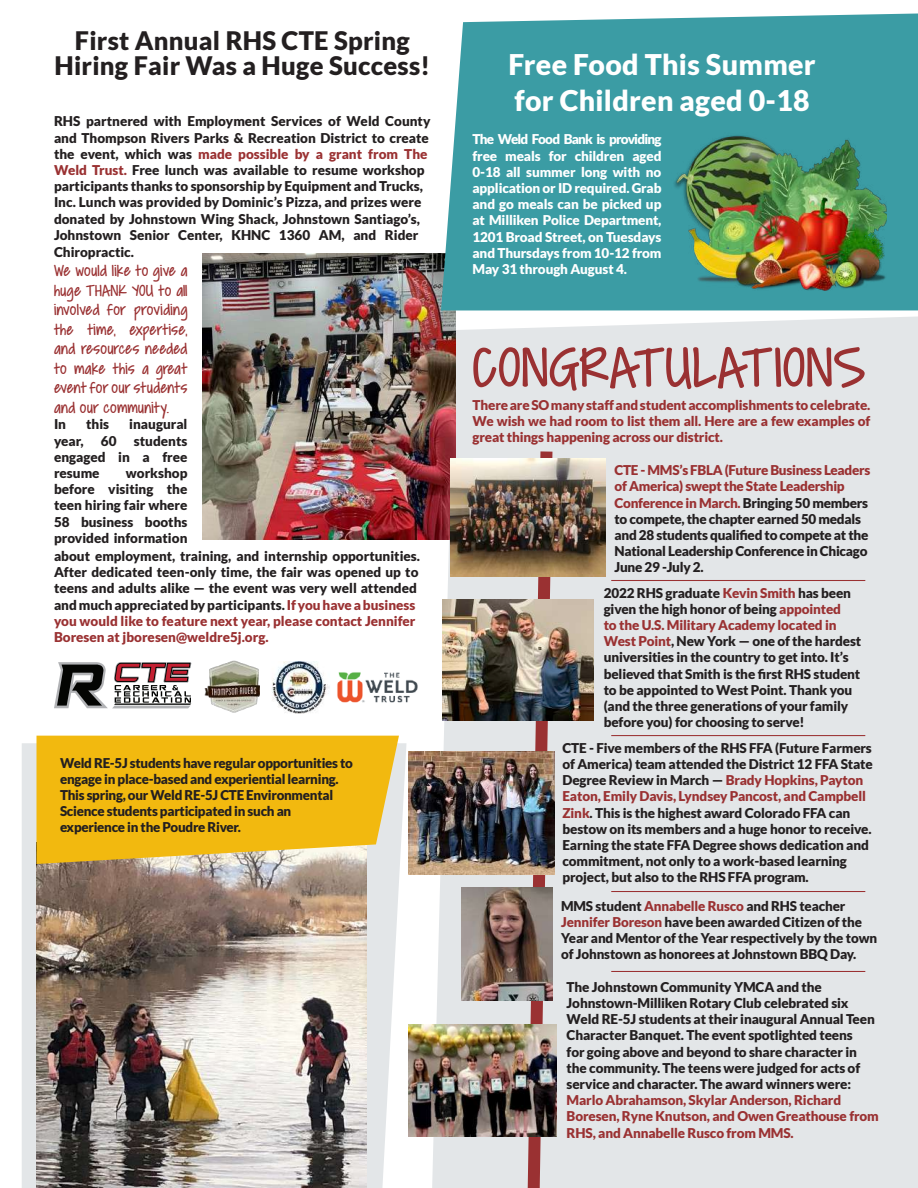
<style>
.page{position:relative;width:918px;height:1188px;background:#fff}
.page>*{position:absolute;margin:0;border:0;box-sizing:border-box;transform-origin:0 0}
.t1{font:63px "Covered By Your Grace";letter-spacing:.01em;color:#9a3132}
.t2{font:900 28.5px/36px "Lato";letter-spacing:.01em;color:#fff}
.t3{font:900 25.5px/25.5px "Lato";letter-spacing:.01em;color:#231f20;text-align:center}
.t4{font:18px/19.5px "Covered By Your Grace";color:#9a3132;text-align:justify}
.t5{font:900 13.5px/16.2px "Lato";letter-spacing:-.01em;color:#231f20}
.t6{font:900 13.5px/16.2px "Lato";letter-spacing:-.01em;color:#9a3132;text-align:justify}
.t7{font:900 13.5px/16.2px "Lato";letter-spacing:-.01em;color:#fff;text-align:justify}
.s1{color:#9a3132}
</style>
<div class="page">
<div style="left:432px;top:316px;width:486px;height:872px;background:#e3e6e8"></div>
<svg style="left:22px;top:743px;width:384px;height:445px;fill:#e3e6e8"></svg>
<img style="left:37px;top:864px;width:330px;height:324px">
<svg style="left:37px;top:736px;width:362px;height:128px;background:#efbc24"></svg>
<svg style="left:54px;top:662px;width:137px;height:46px"></svg>
<img style="left:204px;top:660px;width:56px;height:53px">
<img style="left:272px;top:661px;width:58px;height:53px">
<img style="left:337px;top:672px;width:81px;height:31px">
<img style="left:202px;top:253px;width:253px;height:286px">
<div style="left:441px;top:14px;width:477px;height:296px;background:#3b9ca4"></div>
<img style="left:671px;top:132px;width:215px;height:158px">
<svg style="left:521px;top:439px;width:38px;height:749px;background:#ceb8b9"></svg>
<img style="left:450px;top:459px;width:155px;height:117px">
<img style="left:408px;top:752px;width:147px;height:122px">
<img style="left:408px;top:1024px;width:148px;height:113px">
<img style="left:443px;top:600px;width:151px;height:121px">
<img style="left:462px;top:887px;width:90px;height:113px">
<hr style="left:611px;top:580px;width:254px;height:1px;background:#9a3132">
<hr style="left:611px;top:735px;width:254px;height:1px;background:#9a3132">
<hr style="left:611px;top:891px;width:254px;height:1px;background:#9a3132">
<hr style="left:611px;top:971px;width:254px;height:1px;background:#9a3132">
<h3 class="t3" style="left:55px;top:27px;width:377px">First Annual RHS CTE Spring<br>Hiring Fair Was a Huge Success!</h3>
<p class="t5" style="left:54px;top:113px;width:378px">RHS partnered with Employment Services of Weld County and Thompson Rivers Parks &amp; Recreation District to create the event, which was <span class="s1">made possible by a grant from The Weld Trust.</span> Free lunch was available to resume workshop participants thanks to sponsorship by Equipment and Trucks, Inc. Lunch was provided by Dominic’s Pizza, and prizes were donated by Johnstown Wing Shack, Johnstown Santiago’s, Johnstown Senior Center, KHNC 1360 AM, and Rider</p>
<p class="t5" style="left:54px;top:244px;width:82px">Chiropractic.</p>
<h3 class="t4" style="left:54px;top:262px;width:135px">We would like to give a huge THANK YOU to all involved for providing the time, expertise, and resources needed to make this a great event for our students and our community.</h3>
<p class="t5" style="left:54px;top:416px;width:14px">In</p>
<p class="t5" style="left:86px;top:416px;width:25px">this</p>
<p class="t5" style="left:129px;top:416px;width:60px">inaugural</p>
<p class="t5" style="left:54px;top:432px;width:31px">year,</p>
<p class="t5" style="left:101px;top:432px;width:17px">60</p>
<p class="t5" style="left:54px;top:432px;width:135px;text-align:justify;text-indent:80px">students engaged in a free resume</p>
<p class="t5" style="left:54px;top:465px;width:135px;text-align:justify;text-indent:72px">workshop before visiting the teen hiring fair where 58 business booths provided information</p>
<p class="t5" style="left:54px;top:548px;width:368px">about employment, training, and internship opportunities.<br>After dedicated teen-only time, the fair was opened up to teens and adults alike — the event was very well attended and much appreciated by participants. <span class="s1">If you have a business you would like to feature next year, please contact Jennifer Boresen at jboresen@weldre5j.org.</span></p>
<p class="t5" style="left:60px;top:754px;width:295px">Weld RE-5J students have regular opportunities to engage in place-based and experiential learning.<br>This spring, our Weld RE-5J CTE Environmental Science students participated in such an experience in the Poudre River.</p>
<h2 class="t2" style="left:509px;top:46px;width:309px">Free Food This Summer for Children aged 0-18</h2>
<p class="t7" style="left:472px;top:131px;width:191px">The Weld Food Bank is providing free meals for children aged 0-18 all summer long with no application or ID required. Grab and go meals can be picked up at Milliken Police Department, 1201 Broad Street, on Tuesdays and Thursdays from 10-12 from May 31 through August 4.</p>
<h1 class="t1" style="left:472px;top:337px;width:395px">CONGRATULATIONS</h1>
<p class="t6" style="left:472px;top:397px;width:399px">There are SO many staff and student accomplishments to celebrate.<br>We wish we had room to list them all. Here are a few examples of great things happening across our district.</p>
<p class="t5" style="left:615px;top:462px;width:257px"><span class="s1">CTE - MMS’s FBLA (Future Business Leaders of America) swept the State Leadership Conference in March.</span> Bringing 50 members to compete, the chapter earned 50 medals and 28 students qualified to compete at the National Leadership Conference in Chicago June 29 -July 2.</p>
<p class="t5" style="left:604px;top:584px;width:259px">2022 RHS graduate <span class="s1">Kevin Smith</span> has been given the high honor of being <span class="s1">appointed<br>to the U.S. Military Academy located in West Point</span>, New York — one of the hardest universities in the country to get into. It’s believed that Smith is the first RHS student to be appointed to West Point. Thank you (and the three generations of your family before you) for choosing to serve!</p>
<p class="t5" style="left:562px;top:739px;width:312px">CTE - Five members of the RHS FFA (Future Farmers of America) team attended the District 12 FFA State Degree Review in March — <span class="s1">Brady Hopkins, Payton Eaton, Emily Davis, Lyndsey Pancost, and Campbell Zink</span>. This is the highest award Colorado FFA can bestow on its members and a huge honor to receive.<br>Earning the state FFA Degree shows dedication and commitment, not only to a work-based learning project, but also to the RHS FFA program.</p>
<p class="t5" style="left:561px;top:897px;width:318px">MMS student <span class="s1">Annabelle Rusco</span> and RHS teacher <span class="s1">Jennifer Boreson</span> have been awarded Citizen of the Year and Mentor of the Year respectively by the town of Johnstown as honorees at Johnstown BBQ Day.</p>
<p class="t5" style="left:567px;top:979px;width:310px">The Johnstown Community YMCA and the Johnstown-Milliken Rotary Club celebrated six Weld RE-5J students at their inaugural Annual Teen Character Banquet. The event spotlighted teens<br>for going above and beyond to share character in the community. The teens were judged for acts of service and character. The award winners were:</p>
<p class="t6" style="left:567px;top:1092px;width:314px;text-align:left">Marlo Abrahamson, Skylar Anderson, Richard<br>Boresen, Ryne Knutson, and Owen Greathouse from<br>RHS, and Annabelle Rusco from MMS.</p>
</div>
